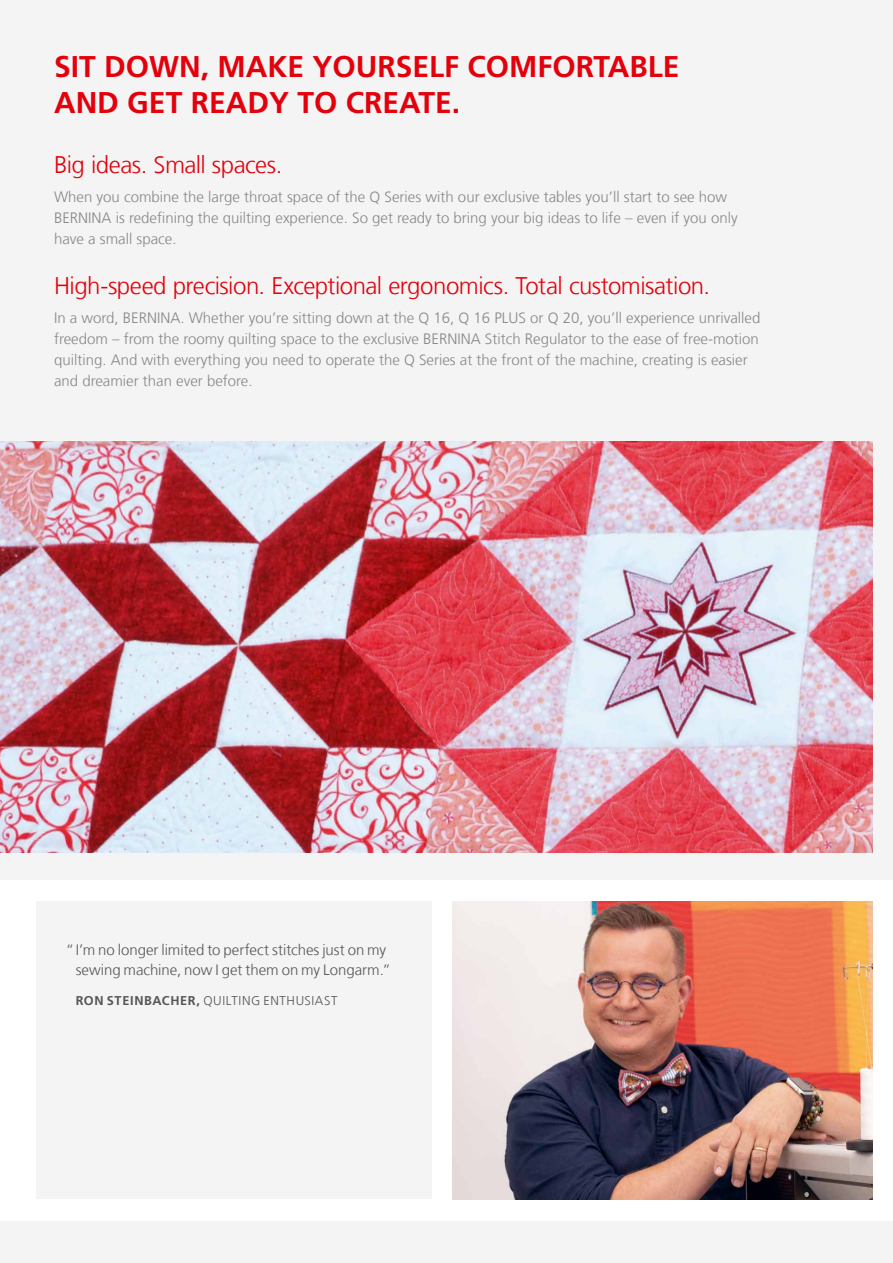
<style>
.page{position:relative;width:893px;height:1263px;background:#f4f4f4}
.page>*{position:absolute;margin:0;border:0;box-sizing:border-box;transform-origin:0 0}
.t1{font:700 30px/36px "Frutiger LT Com";color:#e3000b}
.t2{font:300 24px "Frutiger LT Com";letter-spacing:-.02em;color:#e3000b}
.t3{font:300 15px/21px "Frutiger LT Com";color:#868786}
.t4{font:300 15px/19.5px "Frutiger LT Com";color:#565655}
.t5{font:300 12.75px "Frutiger LT Com";letter-spacing:.05em;color:#565655}
.s1{font-weight:700}
</style>
<div class="page">
<div style="left:0;top:880px;width:893px;height:340px;background:#fff"></div>
<img style="left:0;top:442px;width:872px;height:410px">
<div style="left:36px;top:901px;width:396px;height:298px;background:#f4f4f4"></div>
<img style="left:453px;top:901px;width:419px;height:298px">
<h1 class="t1" style="left:54px;top:48px;width:627px">SIT DOWN, MAKE YOURSELF COMFORTABLE<br>AND GET READY TO CREATE.</h1>
<h2 class="t2" style="left:54px;top:151px;width:230px">Big ideas. Small spaces.</h2>
<p class="t3" style="left:54px;top:187px;width:685px">When you combine the large throat space of the Q Series with our exclusive tables you’ll start to see how<br>BERNINA is redefining the quilting experience. So get ready to bring your big ideas to life – even if you only have a small space.</p>
<h2 class="t2" style="left:54px;top:272px;width:658px">High-speed precision. Exceptional ergonomics. Total customisation.</h2>
<p class="t3" style="left:54px;top:308px;width:708px">In a word, BERNINA. Whether you’re sitting down at the Q 16, Q 16 PLUS or Q 20, you’ll experience unrivalled freedom – from the roomy quilting space to the exclusive BERNINA Stitch Regulator to the ease of free-motion quilting. And with everything you need to operate the Q Series at the front of the machine, creating is easier and dreamier than ever before.</p>
<p class="t4" style="left:76px;top:940px;width:317px;text-indent:-10px">“I’m no longer limited to perfect stitches just on my sewing machine, now I get them on my Longarm.”</p>
<p class="t5" style="left:76px;top:993px;width:263px"><span class="s1">RON STEINBACHER,</span> QUILTING ENTHUSIAST</p>
</div>
